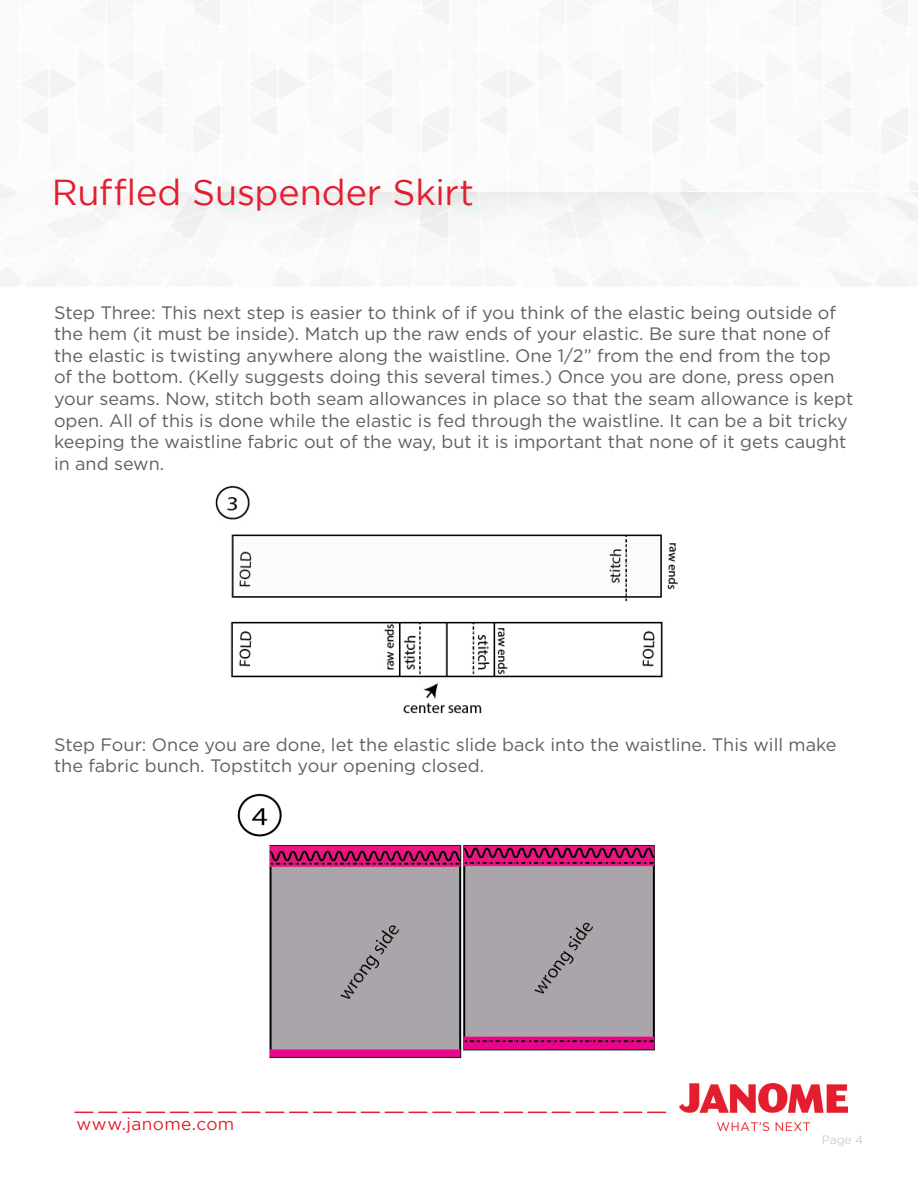
<style>
.page{position:relative;width:918px;height:1188px;background:#fff}
.page>*{position:absolute;margin:0;border:0;box-sizing:border-box;transform-origin:0 0}
.t1{font:36px "Gotham";color:#e41d2f}
.t2{font:18px/21.6px "Gotham HTF";color:#5f5f62}
.t3{font:17.25px "Gotham";letter-spacing:.025em;color:#e41d2f}
.t4{font:300 12px "Gotham HTF";color:#babbbe}
</style>
<div class="page">
<svg style="left:51px;top:192px;width:816px;height:66px"></svg>
<img style="left:680px;top:1084px;width:167px;height:46px">
<svg style="left:75px;top:1112px;width:591px;height:1px"></svg>
<img style="left:215px;top:485px;width:464px;height:229px">
<img style="left:237px;top:793px;width:418px;height:266px">
<p class="t1" style="left:52px;top:172px;width:424px">Ruffled Suspender Skirt</p>
<p class="t2" style="left:54px;top:301px;width:801px">Step Three: This next step is easier to think of if you think of the elastic being outside of the hem (it must be inside). Match up the raw ends of your elastic. Be sure that none of the elastic is twisting anywhere along the waistline. One 1/2” from the end from the top of the bottom. (Kelly suggests doing this several times.) Once you are done, press open your seams. Now, stitch both seam allowances in place so that the seam allowance is kept open. All of this is done while the elastic is fed through the waistline. It can be a bit tricky keeping the waistline fabric out of the way, but it is important that none of it gets caught in and sewn.</p>
<p class="t2" style="left:54px;top:733px;width:784px">Step Four: Once you are done, let the elastic slide back into the waistline. This will make the fabric bunch. Topstitch your opening closed.</p>
<p class="t3" style="left:76px;top:1115px;width:159px">www.janome.com</p>
<p class="t4" style="left:822px;top:1133px;width:43px">Page 4</p>
</div>
